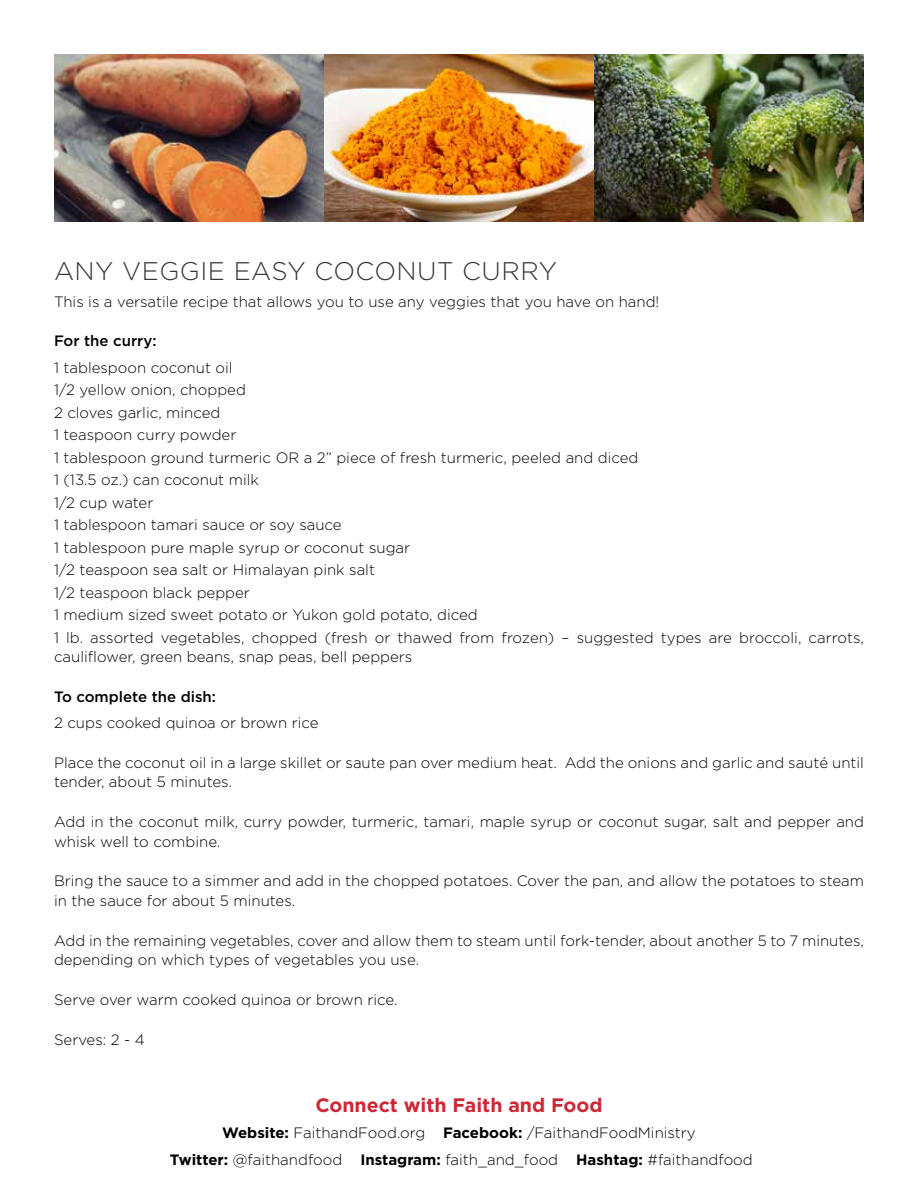
<style>
.page{position:relative;width:918px;height:1188px;background:#fff}
.page>*{position:absolute;margin:0;border:0;box-sizing:border-box;transform-origin:0 0}
.t1{font:300 25.5px "Gotham HTF";letter-spacing:.02em;color:#363635}
.t2{font:700 19.5px "Gotham HTF";color:#ce2735}
.t3{font:300 15px/22.5px "Gotham HTF";color:#000}
.t4{font:500 15px "Gotham HTF";color:#000}
.s1{font-weight:700}
</style>
<div class="page">
<img style="left:54px;top:54px;width:810px;height:167px">
<h1 class="t1" style="left:54px;top:258px;width:505px">ANY VEGGIE EASY COCONUT CURRY</h1>
<p class="t3" style="left:54px;top:290px;width:607px">This is a versatile recipe that allows you to use any veggies that you have on hand!</p>
<p class="t4" style="left:54px;top:333px;width:104px">For the curry:</p>
<p class="t3" style="left:54px;top:356px;width:811px">1 tablespoon coconut oil<br>1/2 yellow onion, chopped<br>2 cloves garlic, minced<br>1 teaspoon curry powder<br>1 tablespoon ground turmeric OR a 2” piece of fresh turmeric, peeled and diced<br>1 (13.5 oz.) can coconut milk<br>1/2 cup water<br>1 tablespoon tamari sauce or soy sauce<br>1 tablespoon pure maple syrup or coconut sugar<br>1/2 teaspoon sea salt or Himalayan pink salt<br>1/2 teaspoon black pepper<br>1 medium sized sweet potato or Yukon gold potato, diced<br>1 lb. assorted vegetables, chopped (fresh or thawed from frozen) – suggested types are broccoli, carrots,</p>
<p class="t3" style="left:54px;top:645px;width:360px">cauliflower, green beans, snap peas, bell peppers</p>
<p class="t4" style="left:54px;top:688px;width:164px">To complete the dish:</p>
<p class="t3" style="left:54px;top:711px;width:266px">2 cups cooked quinoa or brown rice</p>
<p class="t3" style="left:54px;top:753px;width:812px;line-height:19.5px">Place the coconut oil in a large skillet or saute pan over medium heat. Add the onions and garlic and sauté until tender, about 5 minutes.</p>
<p class="t3" style="left:54px;top:812px;width:812px;line-height:19.5px">Add in the coconut milk, curry powder, turmeric, tamari, maple syrup or coconut sugar, salt and pepper and whisk well to combine.</p>
<p class="t3" style="left:54px;top:871px;width:812px;line-height:19.5px">Bring the sauce to a simmer and add in the chopped potatoes. Cover the pan, and allow the potatoes to steam in the sauce for about 5 minutes.</p>
<p class="t3" style="left:54px;top:930px;width:811px;line-height:19.5px">Add in the remaining vegetables, cover and allow them to steam until fork-tender, about another 5 to 7 minutes, depending on which types of vegetables you use.</p>
<p class="t3" style="left:54px;top:988px;width:345px">Serve over warm cooked quinoa or brown rice.</p>
<p class="t3" style="left:54px;top:1028px;width:92px">Serves: 2 - 4</p>
<h2 class="t2" style="left:315px;top:1094px;width:289px">Connect with Faith and Food</h2>
<p class="t3" style="left:170px;top:1119px;width:585px;line-height:27.3px;text-align:center"><span class="s1">Website:</span> FaithandFood.org <span class="s1">Facebook:</span> /FaithandFoodMinistry<br><span class="s1">Twitter:</span> @faithandfood <span class="s1">Instagram:</span> faith_and_food <span class="s1">Hashtag:</span> #faithandfood</p>
</div>
